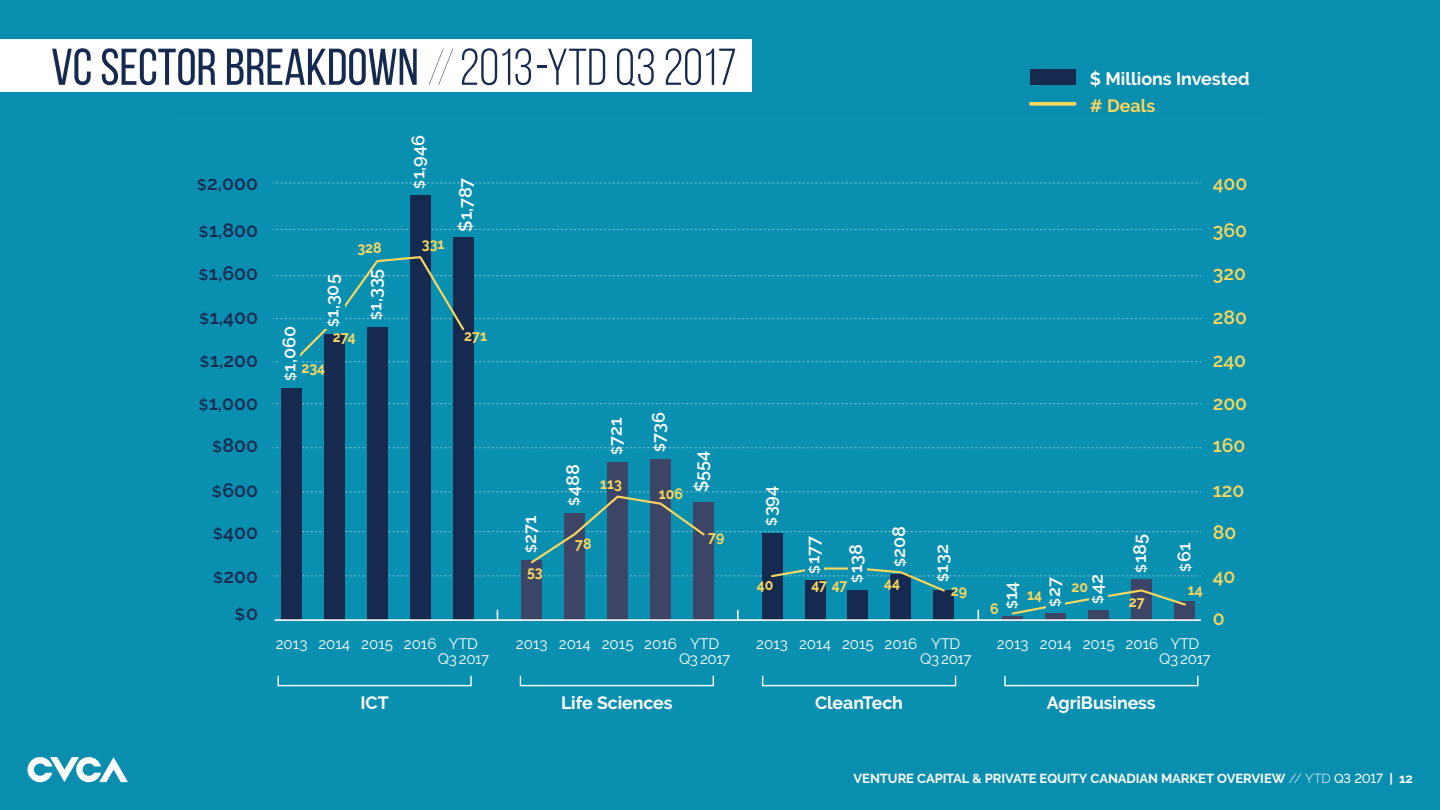
<style>
.page{position:relative;width:1440px;height:810px;background:#098eaf}
.page>*{position:absolute;margin:0;border:0;box-sizing:border-box;transform-origin:0 0}
.t1{font:51.6px "Bebas Neue";color:#162a50}
.t2{font:600 19.42px "Raleway";color:#162a50}
.t3{font:600 19.42px "Raleway";color:#fbd75d}
.t4{font:600 18.15px "Raleway";color:#fff}
.t5{font:700 17.85px "Raleway";color:#fff}
.t6{font:700 17.85px "Raleway";color:#fbd75d}
.t7{font:700 17.77px "Raleway";letter-spacing:-.005em;color:#fff}
.t8{font:600 16.2px "Raleway";color:#162a50}
.t9{font:15.15px "Raleway";color:#fff}
.t10{font:700 15.15px "Raleway";color:#fbd75d;scale:.93 1}
.t11{font:15.15px/15.1px "Raleway";letter-spacing:-.025em;color:#fff;text-align:center}
.t12{font:600 14.1px "Raleway";color:#fff}
.t13{font:700 13.05px "Raleway";letter-spacing:-.01em;color:#fff}
.s1{font-weight:100}
.s2{font-style:inherit}
.s3{font-size:15.15px}
.s4{font-size:19.42px}
.s5{font-size:14.1px}
.s6{font-weight:300}
.s7{font-weight:500}
</style>
<div class="page">
<svg style="left:28px;top:757px;width:100px;height:25px"></svg>
<svg style="left:273px;top:447px;width:928px;height:1px"></svg>
<svg style="left:273px;top:403px;width:928px;height:1px"></svg>
<svg style="left:273px;top:229px;width:928px;height:1px"></svg>
<svg style="left:273px;top:183px;width:928px;height:1px"></svg>
<div style="left:281px;top:388px;width:21px;height:233px;background:#162a50"></div>
<div style="left:410px;top:196px;width:20px;height:425px;background:#162a50"></div>
<div style="left:324px;top:334px;width:21px;height:287px;background:#162a50"></div>
<div style="left:367px;top:327px;width:20px;height:294px;background:#162a50"></div>
<div style="left:453px;top:237px;width:20px;height:384px;background:#162a50"></div>
<div style="left:607px;top:462px;width:21px;height:159px;background:#3d4566"></div>
<div style="left:650px;top:459px;width:21px;height:162px;background:#3d4566"></div>
<svg style="left:273px;top:255px;width:928px;height:112px"></svg>
<div style="left:279px;top:352px;width:21px;height:31px;background:#098fb0"></div>
<div style="left:324px;top:298px;width:21px;height:31px;background:#098fb0"></div>
<svg style="left:273px;top:491px;width:928px;height:129px"></svg>
<hr style="left:275px;top:619px;width:926px;height:2px;background:#fff">
<div style="left:0;top:39px;width:752px;height:53px;background:#fff"></div>
<div style="left:278px;top:675px;width:194px;height:11px;border:1px solid #fff"></div>
<div style="left:762px;top:675px;width:194px;height:11px;border:1px solid #fff"></div>
<div style="left:520px;top:675px;width:194px;height:11px;border:1px solid #fff"></div>
<div style="left:1004px;top:675px;width:195px;height:11px;border:1px solid #fff"></div>
<svg style="left:1031px;top:102px;width:44px;height:4px"></svg>
<div style="left:1030px;top:70px;width:45px;height:15px;background:#162a50"></div>
<p class="t1" style="left:51px;top:39px;width:687px">VC SECTOR BREAKDOWN <span class="s1">//</span><span class="s2">2013-YTD Q3 2017</span></p>
<p class="t2" style="left:197px;top:172px;width:62px"><span class="s3">$</span>2,000</p>
<p class="t2" style="left:199px;top:219px;width:61px"><span class="s3">$</span>1,800</p>
<p class="t2" style="left:199px;top:262px;width:61px"><span class="s3">$</span>1,600</p>
<p class="t2" style="left:200px;top:306px;width:60px"><span class="s3">$</span>1,400</p>
<p class="t2" style="left:200px;top:349px;width:60px"><span class="s3">$</span>1,200</p>
<p class="t2" style="left:199px;top:392px;width:61px"><span class="s3">$</span>1,000</p>
<p class="t2" style="left:212px;top:434px;width:47px"><span class="s3">$</span>800</p>
<p class="t2" style="left:212px;top:479px;width:47px"><span class="s3">$</span>600</p>
<p class="t2" style="left:213px;top:521px;width:46px"><span class="s3">$</span>400</p>
<p class="t2" style="left:213px;top:565px;width:46px"><span class="s3">$</span>200</p>
<p class="t8" style="left:235px;top:605px;width:25px">$<span class="s4">0</span></p>
<p class="t4" style="left:408px;top:189px;width:55px;rotate:-90deg"><span class="s5">$</span>1,946</p>
<p class="t10" style="left:357px;top:239px;width:28px">328</p>
<p class="t10" style="left:422px;top:235px;width:26px">331</p>
<p class="t4" style="left:322px;top:327px;width:55px;rotate:-90deg"><span class="s5">$</span>1,305</p>
<p class="t4" style="left:365px;top:320px;width:53px;rotate:-90deg"><span class="s5">$</span>1,335</p>
<p class="t4" style="left:279px;top:381px;width:57px;rotate:-90deg"><span class="s5">$</span>1,060</p>
<p class="t10" style="left:333px;top:328px;width:26px">274</p>
<p class="t10" style="left:301px;top:359px;width:27px">234</p>
<p class="t4" style="left:455px;top:232px;width:56px;rotate:-90deg">$1,787</p>
<p class="t10" style="left:464px;top:327px;width:26px">271</p>
<p class="t4" style="left:519px;top:553px;width:39px;rotate:-90deg"><span class="s5">$</span>271</p>
<p class="t10" style="left:527px;top:563px;width:18px">53</p>
<p class="t4" style="left:562px;top:506px;width:43px;rotate:-90deg"><span class="s5">$</span>488</p>
<p class="t4" style="left:605px;top:455px;width:39px;rotate:-90deg"><span class="s5">$</span>721</p>
<p class="t4" style="left:648px;top:452px;width:42px;rotate:-90deg"><span class="s5">$</span>736</p>
<p class="t10" style="left:600px;top:475px;width:25px">113</p>
<p class="t10" style="left:659px;top:485px;width:27px">106</p>
<p class="t4" style="left:691px;top:492px;width:43px;rotate:-90deg">$554</p>
<p class="t10" style="left:575px;top:535px;width:19px">78</p>
<p class="t10" style="left:708px;top:528px;width:19px">79</p>
<p class="t4" style="left:760px;top:526px;width:42px;rotate:-90deg"><span class="s5">$</span>394</p>
<p class="t4" style="left:888px;top:567px;width:43px;rotate:-90deg"><span class="s5">$</span>208</p>
<p class="t4" style="left:803px;top:564px;width:30px;rotate:-90deg">177</p>
<p class="t4" style="left:845px;top:583px;width:40px;rotate:-90deg"><span class="s5">$</span>138</p>
<p class="t12" style="left:806px;top:574px;width:10px;rotate:-90deg">$</p>
<p class="t10" style="left:757px;top:576px;width:19px">40</p>
<p class="t10" style="left:811px;top:576px;width:40px">47 47</p>
<p class="t10" style="left:884px;top:574px;width:19px">44</p>
<p class="t5" style="left:1090px;top:68px;width:161px">$ Millions Invested</p>
<p class="t6" style="left:1090px;top:96px;width:67px"># Deals</p>
<p class="t3" style="left:1213px;top:172px;width:36px">400</p>
<p class="t3" style="left:1213px;top:219px;width:36px">360</p>
<p class="t3" style="left:1213px;top:262px;width:35px">320</p>
<p class="t3" style="left:1213px;top:306px;width:36px">280</p>
<p class="t3" style="left:1213px;top:349px;width:35px">240</p>
<p class="t3" style="left:1213px;top:392px;width:36px">200</p>
<p class="t3" style="left:1213px;top:434px;width:34px">160</p>
<p class="t3" style="left:1213px;top:479px;width:33px">120</p>
<p class="t4" style="left:931px;top:573px;width:30px;rotate:-90deg">132</p>
<p class="t12" style="left:935px;top:582px;width:10px;rotate:-90deg">$</p>
<p class="t10" style="left:951px;top:582px;width:19px">29</p>
<p class="t4" style="left:1000px;top:609px;width:30px;rotate:-90deg"><span class="s5">$</span>14</p>
<p class="t10" style="left:990px;top:600px;width:11px">6</p>
<p class="t4" style="left:1043px;top:607px;width:31px;rotate:-90deg"><span class="s5">$</span>27</p>
<p class="t4" style="left:1086px;top:604px;width:31px;rotate:-90deg"><span class="s5">$</span>42</p>
<p class="t10" style="left:1072px;top:578px;width:19px">20</p>
<p class="t10" style="left:1027px;top:586px;width:18px">14</p>
<p class="t4" style="left:1129px;top:573px;width:40px;rotate:-90deg"><span class="s5">$</span>185</p>
<p class="t10" style="left:1129px;top:593px;width:19px">27</p>
<p class="t4" style="left:1174px;top:572px;width:30px;rotate:-90deg"><span class="s5">$</span>61</p>
<p class="t10" style="left:1188px;top:581px;width:18px">14</p>
<p class="t3" style="left:1213px;top:521px;width:25px">80</p>
<p class="t3" style="left:1213px;top:565px;width:24px">40</p>
<p class="t3" style="left:1213px;top:607px;width:13px">0</p>
<p class="t9" style="left:276px;top:635px;width:162px">2013 2014 2015 2016</p>
<p class="t9" style="left:516px;top:635px;width:163px">2013 2014 2015 2016</p>
<p class="t9" style="left:756px;top:635px;width:163px">2013 2014 2015 2016</p>
<p class="t9" style="left:997px;top:635px;width:119px">2013 2014 2015</p>
<p class="t11" style="left:438px;top:636px;width:53px">YTD<br>Q3 2017</p>
<p class="t11" style="left:679px;top:636px;width:53px">YTD<br>Q3 2017</p>
<p class="t11" style="left:920px;top:636px;width:53px">YTD<br>Q3 2017</p>
<p class="t11" style="left:1159px;top:636px;width:53px;text-align:left;text-indent:-34px">2016 YTD<br>Q3 2017</p>
<p class="t7" style="left:360px;top:693px;width:30px">ICT</p>
<p class="t7" style="left:561px;top:693px;width:113px">Life Sciences</p>
<p class="t7" style="left:815px;top:693px;width:89px">CleanTech</p>
<p class="t7" style="left:1047px;top:693px;width:110px">AgriBusiness</p>
<p class="t13" style="left:854px;top:771px;width:561px">VENTURE CAPITAL &amp; PRIVATE EQUITY CANADIAN MARKET OVERVIEW <span class="s6">// YTD</span> <span class="s7">Q3 2017</span> | 12</p>
</div>
